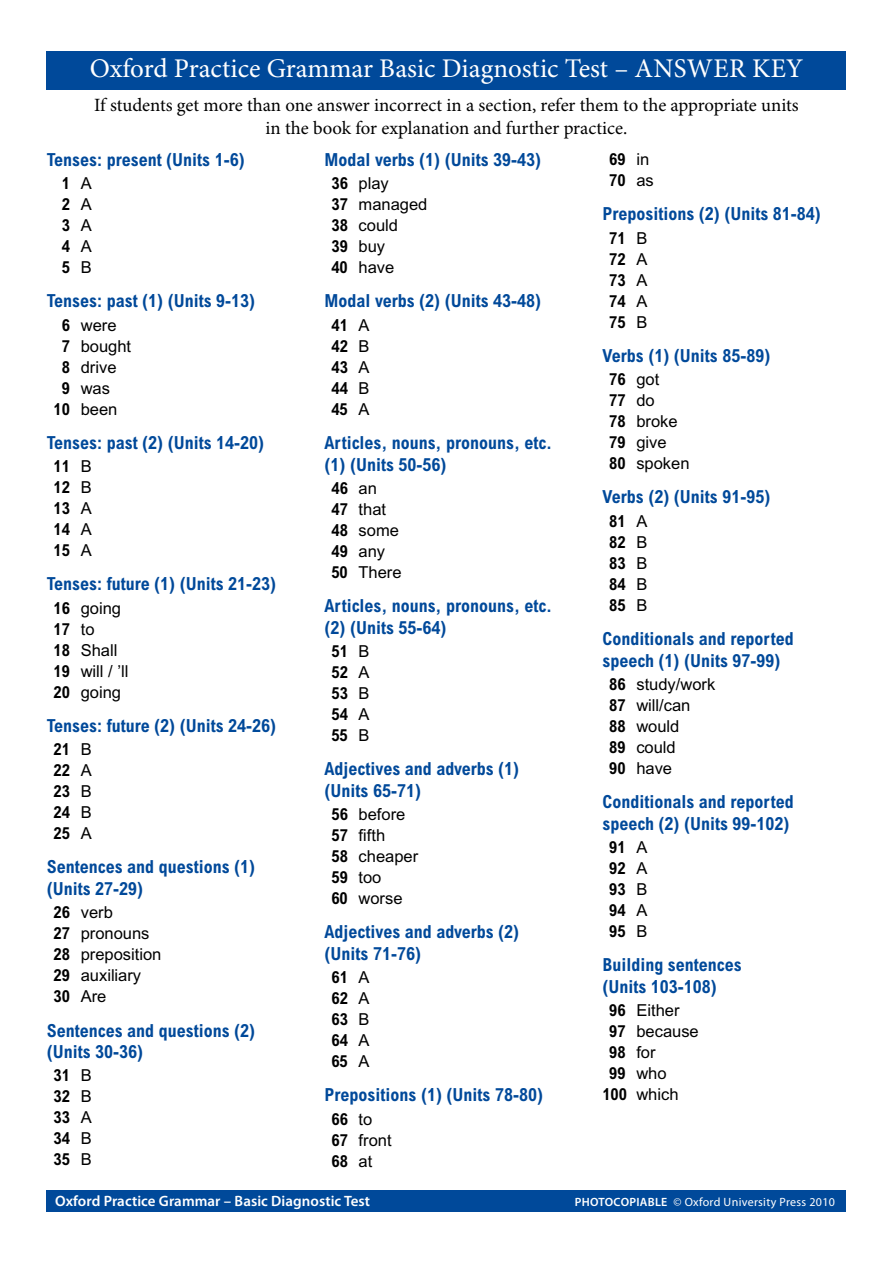
<style>
.page{position:relative;width:893px;height:1263px;background:#fff}
.page>*{position:absolute;margin:0;border:0;box-sizing:border-box;transform-origin:0 0}
.t1{font:27px "Minion Pro";color:#fff}
.t2{font:18.75px/22.5px "Minion Pro";letter-spacing:-.005em;color:#000;text-align:center}
.t3{font:700 condensed 18px/21.6px "Arial MT Std";color:#00499a}
.t4{font:16.5px/21px "Arial MT Std";color:#000}
.t5{font:700 condensed 16.5px/21px "Arial MT Std";color:#000;text-align:justify}
.t6{font:600 15px "Myriad Pro";letter-spacing:.005em;color:#fff}
.t7{font:12px "Myriad Pro";letter-spacing:.025em;color:#fff}
.s1{font-weight:400;font-stretch:normal}
.s2{font-weight:700;font-stretch:condensed}
.s3{font-weight:600}
</style>
<div class="page">
<div style="left:47px;top:1191px;width:799px;height:21px;background:#00499a"></div>
<div style="left:47px;top:51px;width:799px;height:38px;background:#00499a"></div>
<h1 class="t1" style="left:90px;top:53px;width:715px">Oxford Practice Grammar Basic Diagnostic Test – Answer Key</h1>
<p class="t2" style="left:94px;top:95px;width:706px">If students get more than one answer incorrect in a section, refer them to the appropriate units in the book for explanation and further practice.</p>
<p class="t3" style="left:47px;top:149px;width:200px">Tenses: present (Units 1-6)</p>
<p class="t5" style="left:62px;top:173px;width:31px">1 <span class="s1">A </span>2 <span class="s1">A </span>3 <span class="s1">A </span>4 <span class="s1">A </span>5 <span class="s1">B</span></p>
<p class="t3" style="left:47px;top:290px;width:210px">Tenses: past (1) (Units 9-13)</p>
<p class="t4" style="left:62px;top:314px;width:56px"><span class="s2">6</span> were</p>
<p class="t4" style="left:62px;top:335px;width:71px"><span class="s2">7</span> bought</p>
<p class="t4" style="left:62px;top:356px;width:56px"><span class="s2">8</span> drive</p>
<p class="t4" style="left:62px;top:377px;width:50px"><span class="s2">9</span> was</p>
<p class="t4" style="left:54px;top:398px;width:65px"><span class="s2">10</span> been</p>
<p class="t3" style="left:47px;top:432px;width:219px">Tenses: past (2) (Units 14-20)</p>
<p class="t5" style="left:54px;top:456px;width:40px">11 <span class="s1">B </span>12 <span class="s1">B </span>13 <span class="s1">A </span>14 <span class="s1">A </span>15 <span class="s1">A</span></p>
<p class="t3" style="left:47px;top:573px;width:231px">Tenses: future (1) (Units 21-23)</p>
<p class="t4" style="left:54px;top:597px;width:76px"><span class="s2">16</span> going<br><span class="s2">17</span> to<br><span class="s2">18</span> Shall<br><span class="s2">19</span> will / ’ll<br><span class="s2">20</span> going</p>
<p class="t3" style="left:47px;top:715px;width:231px">Tenses: future (2) (Units 24-26)</p>
<p class="t5" style="left:54px;top:739px;width:40px">21 <span class="s1">B </span>22 <span class="s1">A </span>23 <span class="s1">B </span>24 <span class="s1">B </span>25 <span class="s1">A</span></p>
<p class="t3" style="left:47px;top:856px;width:210px">Sentences and questions (1) (Units 27-29)</p>
<p class="t4" style="left:54px;top:902px;width:109px"><span class="s2">26</span> verb<br><span class="s2">27</span> pronouns<br><span class="s2">28</span> preposition<br><span class="s2">29</span> auxiliary<br><span class="s2">30</span> Are</p>
<p class="t3" style="left:47px;top:1019px;width:210px">Sentences and questions (2) (Units 30-36)</p>
<p class="t5" style="left:54px;top:1065px;width:40px">31 <span class="s1">B </span>32 <span class="s1">B </span>33 <span class="s1">A </span>34 <span class="s1">B </span>35 <span class="s1">B</span></p>
<p class="t3" style="left:325px;top:149px;width:218px">Modal verbs (1) (Units 39-43)</p>
<p class="t4" style="left:331px;top:173px;width:97px"><span class="s2">36</span> play<br><span class="s2">37</span> managed<br><span class="s2">38</span> could<br><span class="s2">39</span> buy<br><span class="s2">40</span> have</p>
<p class="t3" style="left:325px;top:290px;width:218px">Modal verbs (2) (Units 43-48)</p>
<p class="t5" style="left:331px;top:314px;width:40px">41 <span class="s1">A </span>42 <span class="s1">B </span>43 <span class="s1">A </span>44 <span class="s1">B </span>45 <span class="s1">A</span></p>
<p class="t3" style="left:325px;top:432px;width:229px">Articles, nouns, pronouns, etc. (1) (Units 50-56)</p>
<p class="t4" style="left:331px;top:477px;width:72px"><span class="s2">46</span> an<br><span class="s2">47</span> that<br><span class="s2">48</span> some<br><span class="s2">49</span> any<br><span class="s2">50</span> There</p>
<p class="t3" style="left:325px;top:595px;width:229px">Articles, nouns, pronouns, etc. (2) (Units 55-64)</p>
<p class="t5" style="left:331px;top:640px;width:40px">51 <span class="s1">B </span>52 <span class="s1">A </span>53 <span class="s1">B </span>54 <span class="s1">A </span>55 <span class="s1">B</span></p>
<p class="t3" style="left:325px;top:758px;width:196px">Adjectives and adverbs (1) (Units 65-71)</p>
<p class="t4" style="left:331px;top:803px;width:88px"><span class="s2">56</span> before<br><span class="s2">57</span> fifth<br><span class="s2">58</span> cheaper<br><span class="s2">59</span> too<br><span class="s2">60</span> worse</p>
<p class="t3" style="left:325px;top:921px;width:196px">Adjectives and adverbs (2) (Units 71-76)</p>
<p class="t5" style="left:331px;top:967px;width:40px">61 <span class="s1">A </span>62 <span class="s1">A </span>63 <span class="s1">B </span>64 <span class="s1">A </span>65 <span class="s1">A</span></p>
<p class="t3" style="left:325px;top:1084px;width:220px">Prepositions (1) (Units 78-80)</p>
<p class="t4" style="left:331px;top:1108px;width:62px"><span class="s2">66</span> to<br><span class="s2">67</span> front<br><span class="s2">68</span> at</p>
<p class="t5" style="left:609px;top:149px;width:46px">69 <span class="s1">in<br></span>70 <span class="s1">as</span></p>
<p class="t3" style="left:602px;top:203px;width:220px">Prepositions (2) (Units 81-84)</p>
<p class="t5" style="left:609px;top:227px;width:40px">71 <span class="s1">B </span>72 <span class="s1">A </span>73 <span class="s1">A </span>74 <span class="s1">A </span>75 <span class="s1">B</span></p>
<p class="t3" style="left:602px;top:345px;width:169px">Verbs (1) (Units 85-89)</p>
<p class="t4" style="left:609px;top:369px;width:82px"><span class="s2">76</span> got<br><span class="s2">77</span> do<br><span class="s2">78</span> broke<br><span class="s2">79</span> give<br><span class="s2">80</span> spoken</p>
<p class="t3" style="left:602px;top:486px;width:169px">Verbs (2) (Units 91-95)</p>
<p class="t5" style="left:609px;top:510px;width:40px">81 <span class="s1">A </span>82 <span class="s1">B </span>83 <span class="s1">B </span>84 <span class="s1">B </span>85 <span class="s1">B</span></p>
<p class="t3" style="left:602px;top:628px;width:193px">Conditionals and reported speech (1) (Units 97-99)</p>
<p class="t4" style="left:609px;top:673px;width:108px"><span class="s2">86</span> study/work<br><span class="s2">87</span> will/can<br><span class="s2">88</span> would<br><span class="s2">89</span> could<br><span class="s2">90</span> have</p>
<p class="t3" style="left:602px;top:791px;width:193px">Conditionals and reported speech (2) (Units 99-102)</p>
<p class="t5" style="left:609px;top:836px;width:40px">91 <span class="s1">A </span>92 <span class="s1">A </span>93 <span class="s1">B </span>94 <span class="s1">A </span>95 <span class="s1">B</span></p>
<p class="t3" style="left:602px;top:954px;width:141px">Building sentences (Units 103-108)</p>
<p class="t4" style="left:609px;top:999px;width:72px"><span class="s2">96</span> Either</p>
<p class="t4" style="left:609px;top:1020px;width:91px"><span class="s2">97</span> because</p>
<p class="t4" style="left:609px;top:1041px;width:48px"><span class="s2">98</span> for</p>
<p class="t4" style="left:609px;top:1062px;width:59px"><span class="s2">99</span> who</p>
<p class="t4" style="left:602px;top:1083px;width:78px"><span class="s2">100</span> which</p>
<p class="t6" style="left:55px;top:1193px;width:316px">Oxford Practice Grammar – Basic Diagnostic Test</p>
<p class="t7" style="left:575px;top:1195px;width:262px"><span class="s3">PHOTOCOPIABLE</span> © Oxford University Press 2010</p>
</div>
